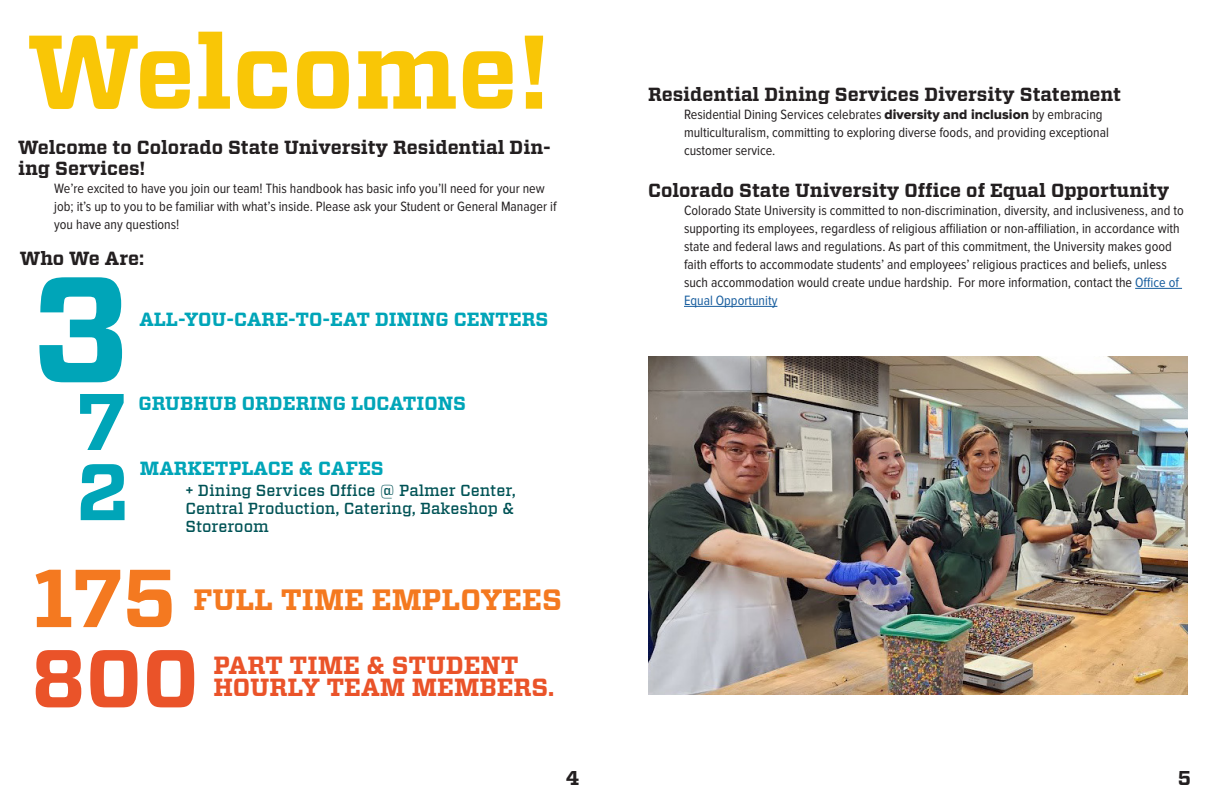
<style>
.page{position:relative;width:1224px;height:792px;background:#fff}
.page>*{position:absolute;margin:0;border:0;box-sizing:border-box;transform-origin:0 0}
.table_of_contents_bold{font:700 150px "Vitesse";color:#00a5b8}
.title_light_color{font:700 104.3px "Vitesse";color:#f9c606}
.table_of_contents_bold-2{font:700 81.9px "Vitesse";color:#f47920}
.table_of_contents_bold-3{font:700 81.9px "Vitesse";color:#ea5329}
.table_of_contents_bold-4{font:700 80px "Vitesse";color:#00a5b8}
.table_of_contents_bold-5{font:700 29.4px "Vitesse";color:#f47920}
.table_of_contents_bold-6{font:700 24.8px/22.1px "Vitesse";color:#ea5329}
.t1{font:700 20px "Vitesse";color:#231f20}
.table_of_contents_bold-7{font:700 19.1px "Vitesse";color:#00a5b8}
.table_of_contents_bold-8{font:700 19px/21px "Vitesse";color:#231f20}
.table_of_contents_bold-9{font:500 16px/18px "Vitesse";color:#005356;text-align:justify}
.table_contents_soft{font:14px/18px "Proxima Nova Cond";color:#231f20}
.s1{font-family:"Proxima Nova Extrabld"}
.s2{color:#175d9e}
</style>
<div class="page">
<img style="left:648px;top:357px;width:540px;height:337px">
<hr style="left:1135px;top:288px;width:47px;height:1px;background:#175d9e">
<hr style="left:684px;top:306px;width:93px;height:1px;background:#175d9e">
<p class="title_light_color" style="left:27px;top:3px;width:524px">Welcome!</p>
<p class="table_of_contents_bold-8" style="left:18px;top:137px;width:534px">Welcome to Colorado State University Residential Din&shy;ing Services!</p>
<p class="table_contents_soft" style="left:54px;top:179px;width:504px">We’re excited to have you join our team! This handbook has basic info you’ll need for your new job; it’s up to you to be familiar with what’s inside. Please ask your Student or General Manager if you have any questions!</p>
<p class="table_of_contents_bold-8" style="left:20px;top:248px;width:126px">Who We Are:</p>
<p class="table_of_contents_bold" style="left:31px;top:230px;width:100px">3</p>
<p class="table_of_contents_bold-4" style="left:76px;top:369px;width:52px">7</p>
<p class="table_of_contents_bold-4" style="left:76px;top:439px;width:55px">2</p>
<p class="table_of_contents_bold-7" style="left:139px;top:306px;width:411px">ALL-YOU-CARE-TO-EAT DINING CENTERS</p>
<p class="table_of_contents_bold-7" style="left:138px;top:391px;width:329px">GRUBHUB ORDERING LOCATIONS</p>
<p class="table_of_contents_bold-7" style="left:140px;top:455px;width:245px">MARKETPLACE &amp; CAFES</p>
<p class="table_of_contents_bold-9" style="left:185px;top:481px;width:332px">+ Dining Services Office @ Palmer Center, Central Production, Catering, Bakeshop &amp; Storeroom</p>
<p class="table_of_contents_bold-2" style="left:32px;top:544px;width:146px">175</p>
<p class="table_of_contents_bold-3" style="left:32px;top:624px;width:169px">800</p>
<p class="table_of_contents_bold-5" style="left:193px;top:580px;width:370px">FULL TIME EMPLOYEES</p>
<p class="table_of_contents_bold-6" style="left:213px;top:655px;width:342px">PART TIME &amp; STUDENT<br>HOURLY TEAM MEMBERS.</p>
<p class="table_of_contents_bold-8" style="left:648px;top:84px;width:475px">Residential Dining Services Diversity Statement</p>
<p class="table_contents_soft" style="left:684px;top:105px;width:426px">Residential Dining Services celebrates <span class="s1">diversity and inclusion</span> by embracing multiculturalism, committing to exploring diverse foods, and providing exceptional customer service.</p>
<p class="table_of_contents_bold-8" style="left:648px;top:180px;width:523px">Colorado State University Office of Equal Opportunity</p>
<p class="table_contents_soft" style="left:684px;top:201px;width:501px">Colorado State University is committed to non-discrimination, diversity, and inclusiveness, and to supporting its employees, regardless of religious affiliation or non-affiliation, in accordance with state and federal laws and regulations. As part of this commitment, the University makes good faith efforts to accommodate students’ and employees’ religious practices and beliefs, unless such accommodation would create undue hardship. For more information, contact the <span class="s2">Office of Equal Opportunity</span></p>
<h3 class="t1" style="left:566px;top:765px;width:15px">4</h3>
<h3 class="t1" style="left:1178px;top:765px;width:15px">5</h3>
</div>
